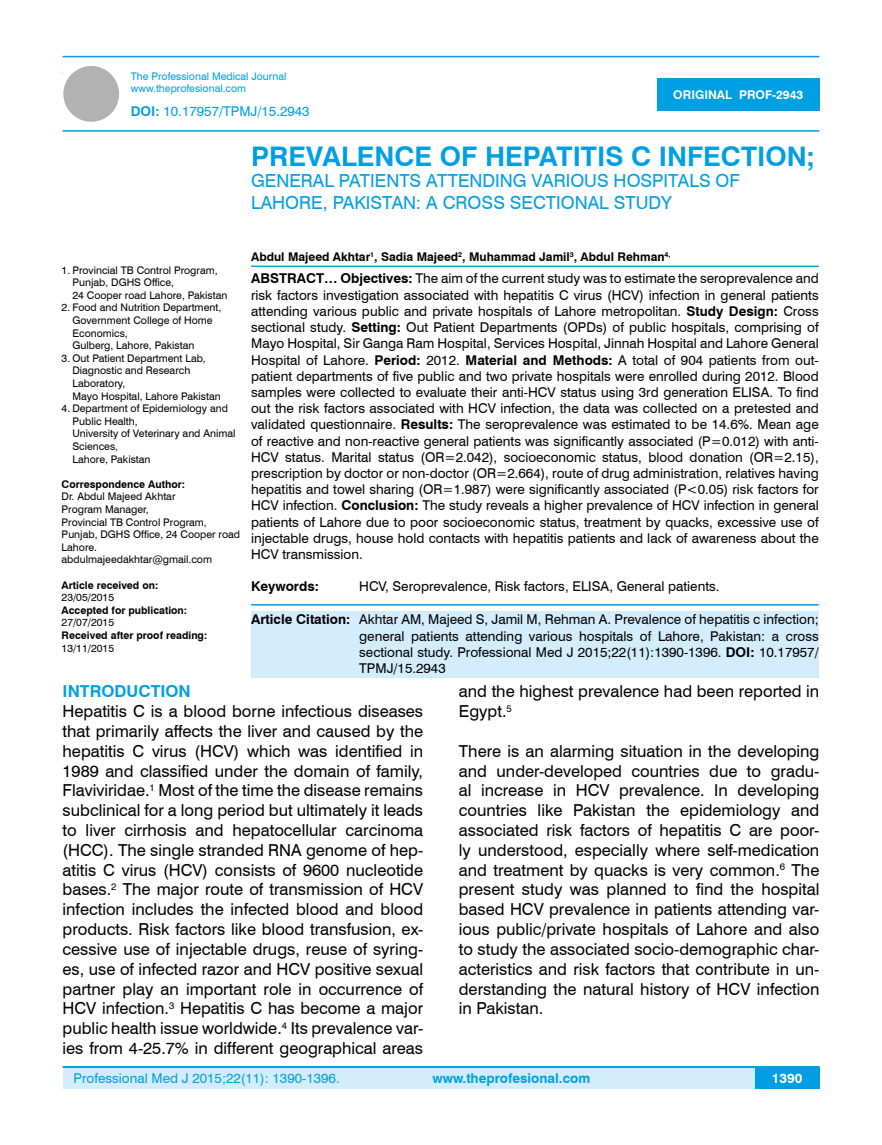
<style>
.page{position:relative;width:882px;height:1145px;background:#fff}
.page>*{position:absolute;margin:0;border:0;box-sizing:border-box;transform-origin:0 0}
.t1{font:700 27px "Swiss 721 BT";color:#009fe3}
.t2{font:18px/21.6px "Swiss 721 BT";color:#009fe3}
.t3{font:16.5px/19.8px "Swiss 721 BT";color:#000;text-align:justify}
.t4{font:700 16.5px "Swiss 721 BT";color:#009fe3}
.t5{font:13.5px/16.2px "Swiss 721 BT";color:#000;text-align:justify}
.t6{font:13.5px "Swiss 721 BT";color:#009fe3}
.t7{font:700 13.5px "Swiss 721 BT";color:#009fe3}
.t8{font:700 13.5px "Swiss 721 BT";color:#000}
.t9{font:700 13.5px "Swiss 721 BT";color:#fff}
.t10{font:700 12px "Swiss 721 BT";color:#000}
.t11{font:700 12px "Swiss 721 BT";color:#fff}
.t12{font:10.5px/12.6px "Swiss 721 BT";color:#000}
.t13{font:700 10.5px "Swiss 721 BT";color:#000}
.t14{font:10.5px/12.6px "Swiss 721 BT";color:#009fe3}
.s1{font-weight:700}
</style>
<div class="page">
<div style="left:63px;top:1067px;width:756px;height:21px;background:#d4edfc"></div>
<hr style="left:63px;top:1066px;width:756px;height:2px;background:#009fe3">
<div style="left:754px;top:1068px;width:65px;height:20px;background:#009fe3"></div>
<hr style="left:63px;top:56px;width:756px;height:1px;background:#009fe3">
<hr style="left:63px;top:130px;width:756px;height:2px;background:#009fe3">
<div style="left:63px;top:66px;width:56px;height:56px;background:#b3b2b2;border-radius:50%"></div>
<div style="left:657px;top:78px;width:162px;height:33px;background:#009fe3"></div>
<hr style="left:251px;top:265px;width:567px;height:2px;background:#009fe3">
<hr style="left:251px;top:604px;width:567px;height:1px;background:#009fe3">
<div style="left:251px;top:611px;width:567px;height:66px;background:#d4edfc"></div>
<p class="t14" style="left:131px;top:69px;width:157px">The Professional Medical Journal www.theprofesional.com</p>
<p class="t6" style="left:131px;top:102px;width:180px"><span class="s1">DOI:</span> 10.17957/TPMJ/15.2943</p>
<p class="t11" style="left:673px;top:87px;width:131px">ORIGINAL PROF-2943</p>
<h1 class="t1" style="left:251px;top:137px;width:564px">PREVALENCE OF HEPATITIS C INFECTION;</h1>
<h2 class="t2" style="left:251px;top:169px;width:490px">GENERAL PATIENTS ATTENDING VARIOUS HOSPITALS OF<br>LAHORE, PAKISTAN: A CROSS SECTIONAL STUDY</h2>
<p class="t12" style="left:72px;top:263px;width:156px;text-indent:-11px">1. Provincial TB Control Program,<br>Punjab, DGHS Office,<br>24 Cooper road Lahore, Pakistan</p>
<p class="t12" style="left:72px;top:301px;width:150px;text-indent:-11px">2. Food and Nutrition Department,<br>Government College of Home<br>Economics,<br>Gulberg, Lahore, Pakistan</p>
<p class="t12" style="left:72px;top:351px;width:150px;text-indent:-11px">3. Out Patient Department Lab,<br>Diagnostic and Research<br>Laboratory,<br>Mayo Hospital, Lahore Pakistan</p>
<p class="t12" style="left:72px;top:402px;width:164px;text-indent:-11px">4. Department of Epidemiology and<br>Public Health,<br>University of Veterinary and Animal<br>Sciences,<br>Lahore, Pakistan</p>
<p class="t13" style="left:62px;top:477px;width:125px">Correspondence Author:</p>
<p class="t12" style="left:62px;top:490px;width:180px">Dr. Abdul Majeed Akhtar<br>Program Manager,<br>Provincial TB Control Program,<br>Punjab, DGHS Office, 24 Cooper road<br>Lahore. abdulmajeedakhtar@gmail.com</p>
<p class="t13" style="left:62px;top:577px;width:98px">Article received on:</p>
<p class="t12" style="left:62px;top:591px;width:54px">23/05/2015</p>
<p class="t13" style="left:62px;top:603px;width:127px">Accepted for publication:</p>
<p class="t12" style="left:62px;top:616px;width:54px">27/07/2015</p>
<p class="t13" style="left:62px;top:628px;width:147px">Received after proof reading:</p>
<p class="t12" style="left:62px;top:641px;width:54px">13/11/2015</p>
<p class="t10" style="left:251px;top:248px;width:420px">Abdul Majeed Akhtar<sup>1</sup>, Sadia Majeed<sup>2</sup>, Muhammad Jamil<sup>3</sup>, Abdul Rehman<sup>4,</sup></p>
<p class="t5" style="left:251px;top:270px;width:569px"><span class="s1">ABSTRACT… Objectives:</span> The aim of the current study was to estimate the seroprevalence and risk factors investigation associated with hepatitis C virus (HCV) infection in general patients attending various public and private hospitals of Lahore metropolitan. <span class="s1">Study Design:</span> Cross sectional study. <span class="s1">Setting:</span> Out Patient Departments (OPDs) of public hospitals, comprising of Mayo Hospital, Sir Ganga Ram Hospital, Services Hospital, Jinnah Hospital and Lahore General Hospital of Lahore. <span class="s1">Period:</span> 2012. <span class="s1">Material and Methods:</span> A total of 904 patients from out&shy;patient departments of five public and two private hospitals were enrolled during 2012. Blood samples were collected to evaluate their anti-HCV status using 3rd generation ELISA. To find out the risk factors associated with HCV infection, the data was collected on a pretested and validated questionnaire. <span class="s1">Results:</span> The seroprevalence was estimated to be 14.6%. Mean age of reactive and non-reactive general patients was significantly associated (P=0.012) with anti-HCV status. Marital status (OR=2.042), socioeconomic status, blood donation (OR=2.15), prescription by doctor or non-doctor (OR=2.664), route of drug administration, relatives having hepatitis and towel sharing (OR=1.987) were significantly associated (P&lt;0.05) risk factors for HCV infection. <span class="s1">Conclusion:</span> The study reveals a higher prevalence of HCV infection in general patients of Lahore due to poor socioeconomic status, treatment by quacks, excessive use of injectable drugs, house hold contacts with hepatitis patients and lack of awareness about the HCV transmission.</p>
<p class="t8" style="left:251px;top:577px;width:69px">Keywords:</p>
<p class="t5" style="left:359px;top:578px;width:361px">HCV, Seroprevalence, Risk factors, ELISA, General patients.</p>
<p class="t5" style="left:359px;top:611px;width:461px;text-indent:-108px"><span class="s1">Article Citation:</span> Akhtar AM, Majeed S, Jamil M, Rehman A. Prevalence of hepatitis c infection; general patients attending various hospitals of Lahore, Pakistan: a cross sectional study. Professional Med J 2015;22(11):1390-1396. <span class="s1">DOI:</span> 10.17957/ TPMJ/15.2943</p>
<p class="t4" style="left:63px;top:680px;width:130px">INTRODUCTION</p>
<p class="t3" style="left:63px;top:701px;width:362px">Hepatitis C is a blood borne infectious diseases that primarily affects the liver and caused by the hepatitis C virus (HCV) which was identified in 1989 and classified under the domain of family, Flaviviridae.<sup>1</sup> Most of the time the disease remains subclinical for a long period but ultimately it leads to liver cirrhosis and hepatocellular carcinoma (HCC). The single stranded RNA genome of hep&shy;atitis C virus (HCV) consists of 9600 nucleotide bases.<sup>2</sup> The major route of transmission of HCV infection includes the infected blood and blood products. Risk factors like blood transfusion, ex&shy;cessive use of injectable drugs, reuse of syring&shy;es, use of infected razor and HCV positive sexual partner play an important role in occurrence of HCV infection.<sup>3</sup> Hepatitis C has become a major public health issue worldwide.<sup>4</sup> Its prevalence var&shy;ies from 4-25.7% in different geographical areas</p>
<p class="t3" style="left:458px;top:681px;width:362px">and the highest prevalence had been reported in<br>Egypt.<sup>5</sup></p>
<p class="t3" style="left:458px;top:740px;width:362px">There is an alarming situation in the developing and under-developed countries due to gradu&shy;al increase in HCV prevalence. In developing countries like Pakistan the epidemiology and associated risk factors of hepatitis C are poor&shy;ly understood, especially where self-medication and treatment by quacks is very common.<sup>6</sup> The present study was planned to find the hospital based HCV prevalence in patients attending var&shy;ious public/private hospitals of Lahore and also to study the associated socio-demographic char&shy;acteristics and risk factors that contribute in un&shy;derstanding the natural history of HCV infection in Pakistan.</p>
<p class="t6" style="left:74px;top:1069px;width:267px">Professional Med J 2015;22(11): 1390-1396.</p>
<p class="t7" style="left:432px;top:1069px;width:159px">www.theprofesional.com</p>
<p class="t9" style="left:771px;top:1069px;width:32px">1390</p>
</div>
